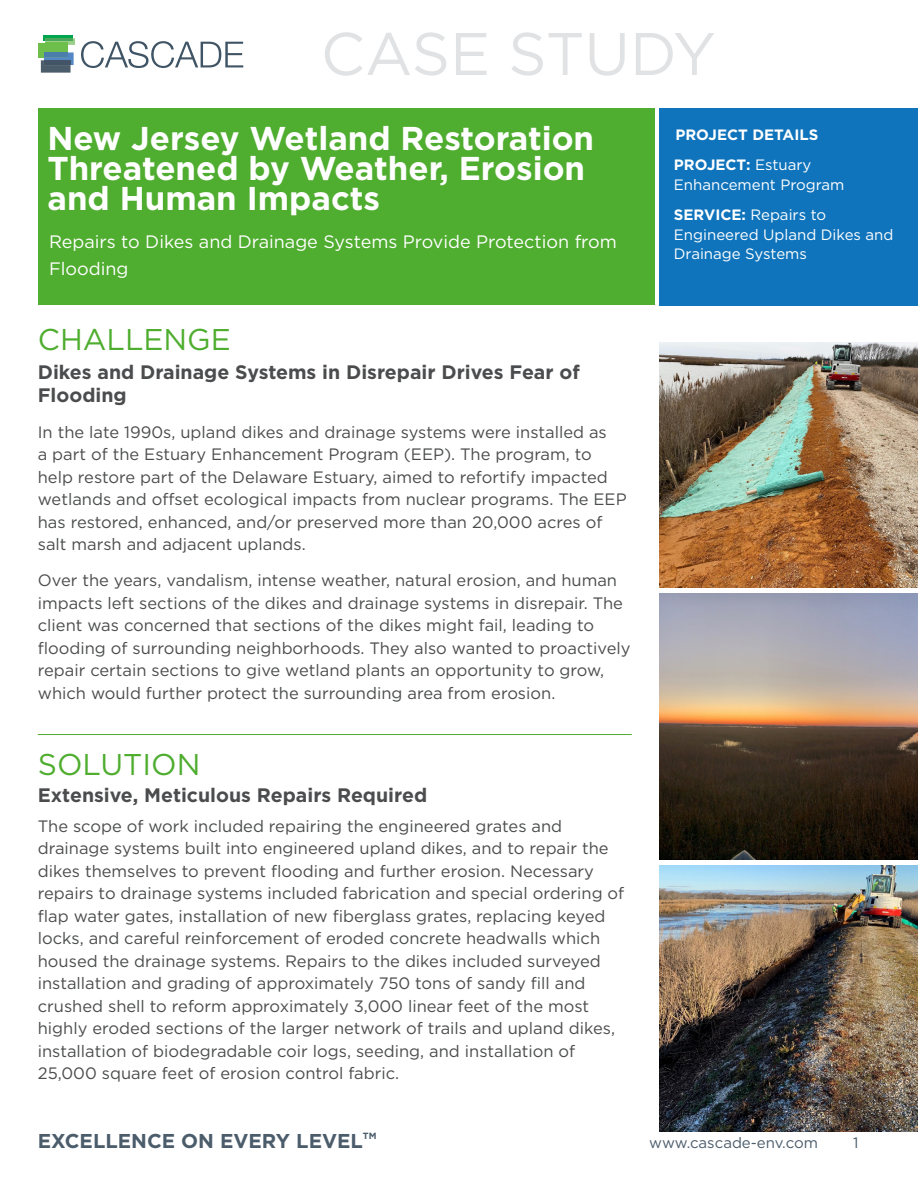
<style>
.page{position:relative;width:918px;height:1188px;background:#fff}
.page>*{position:absolute;margin:0;border:0;box-sizing:border-box;transform-origin:0 0}
.t1{font:60px "Gotham";letter-spacing:-.005em;color:#e1e2e4}
.t2{font:700 33px/30px "Gotham";color:#fff}
.Title_w_line{font:30px "Gotham";color:#4fad2f}
.t3{font:700 20.1px "Gotham";color:#4b5c6b}
.body_85_gray{font:700 19.5px/22.5px "Gotham";color:#4b4c4d}
.Title_w_line-2{font:700 19.5px "Gotham";color:#4b4c4d}
.t4{font:18px/27px "Gotham";color:#fff}
.body_85_gray-2{font:16.5px/22.5px "Gotham";color:#4b4c4d}
.t5{font:15px/19.5px "Gotham";color:#fff}
.t6{font:15px "Gotham";color:#4b5c6b}
.t7{font:700 15px "Gotham";color:#fff}
.t8{font:700 9px "Gotham";color:#4b5c6b}
.s1{font-weight:700}
</style>
<div class="page">
<div style="left:43px;top:36px;width:29px;height:5px;background:#00a54f"></div>
<div style="left:38px;top:43px;width:29px;height:14px;background:#6dbe4b"></div>
<svg style="left:41px;top:52px;width:33px;height:21px"></svg>
<div style="left:44px;top:60px;width:27px;height:5px;background:#435466"></div>
<svg style="left:45px;top:38px;width:30px;height:7px"></svg>
<hr style="left:45px;top:38px;width:27px;height:3px;background:#49a85a">
<hr style="left:45px;top:43px;width:22px;height:2px;background:#6dbe4b">
<svg style="left:81px;top:41px;width:162px;height:27px"></svg>
<hr style="left:38px;top:734px;width:594px;height:1px;background:#4fad2f">
<div style="left:38px;top:108px;width:616px;height:197px;background:#4fad2f"></div>
<div style="left:660px;top:108px;width:258px;height:198px;background:#1074bc"></div>
<img style="left:660px;top:343px;width:258px;height:245px">
<img style="left:660px;top:594px;width:258px;height:266px">
<img style="left:660px;top:866px;width:258px;height:266px">
<h1 class="t1" style="left:321px;top:15px;width:397px">CASE STUDY</h1>
<p class="t2" style="left:48px;top:123px;width:548px">New Jersey Wetland Restoration<br>Threatened by Weather, Erosion and Human Impacts</p>
<p class="t4" style="left:49px;top:228px;width:569px">Repairs to Dikes and Drainage Systems Provide Protection from<br>Flooding</p>
<p class="Title_w_line" style="left:38px;top:320px;width:195px">CHALLENGE</p>
<p class="body_85_gray" style="left:38px;top:361px;width:544px">Dikes and Drainage Systems in Disrepair Drives Fear of<br>Flooding</p>
<p class="body_85_gray-2" style="left:38px;top:420px;width:590px">In the late 1990s, upland dikes and drainage systems were installed as<br>a part of the Estuary Enhancement Program (EEP). The program, to help restore part of the Delaware Estuary, aimed to refortify impacted wetlands and offset ecological impacts from nuclear programs. The EEP has restored, enhanced, and/or preserved more than 20,000 acres of salt marsh and adjacent uplands.</p>
<p class="body_85_gray-2" style="left:38px;top:569px;width:594px">Over the years, vandalism, intense weather, natural erosion, and human impacts left sections of the dikes and drainage systems in disrepair. The client was concerned that sections of the dikes might fail, leading to flooding of surrounding neighborhoods. They also wanted to proactively repair certain sections to give wetland plants an opportunity to grow, which would further protect the surrounding area from erosion.</p>
<p class="t7" style="left:675px;top:125px;width:144px">PROJECT DETAILS</p>
<p class="t5" style="left:674px;top:155px;width:172px"><span class="s1">PROJECT:</span> Estuary<br>Enhancement Program</p>
<p class="t5" style="left:674px;top:205px;width:221px"><span class="s1">SERVICE:</span> Repairs to<br>Engineered Upland Dikes and<br>Drainage Systems</p>
<p class="Title_w_line" style="left:38px;top:746px;width:164px">SOLUTION</p>
<p class="Title_w_line-2" style="left:38px;top:783px;width:391px">Extensive, Meticulous Repairs Required</p>
<p class="body_85_gray-2" style="left:38px;top:814px;width:588px">The scope of work included repairing the engineered grates and drainage systems built into engineered upland dikes, and to repair the dikes themselves to prevent flooding and further erosion. Necessary repairs to drainage systems included fabrication and special ordering of flap water gates, installation of new fiberglass grates, replacing keyed locks, and careful reinforcement of eroded concrete headwalls which housed the drainage systems. Repairs to the dikes included surveyed installation and grading of approximately 750 tons of sandy fill and crushed shell to reform approximately 3,000 linear feet of the most highly eroded sections of the larger network of trails and upland dikes, installation of biodegradable coir logs, seeding, and installation of 25,000 square feet of erosion control fabric.</p>
<p class="t3" style="left:38px;top:1127px;width:327px">EXCELLENCE ON EVERY LEVEL</p>
<p class="t8" style="left:363px;top:1130px;width:15px">TM</p>
<p class="t6" style="left:649px;top:1133px;width:170px">www.cascade-env.com</p>
<p class="t6" style="left:853px;top:1133px;width:7px">1</p>
</div>
